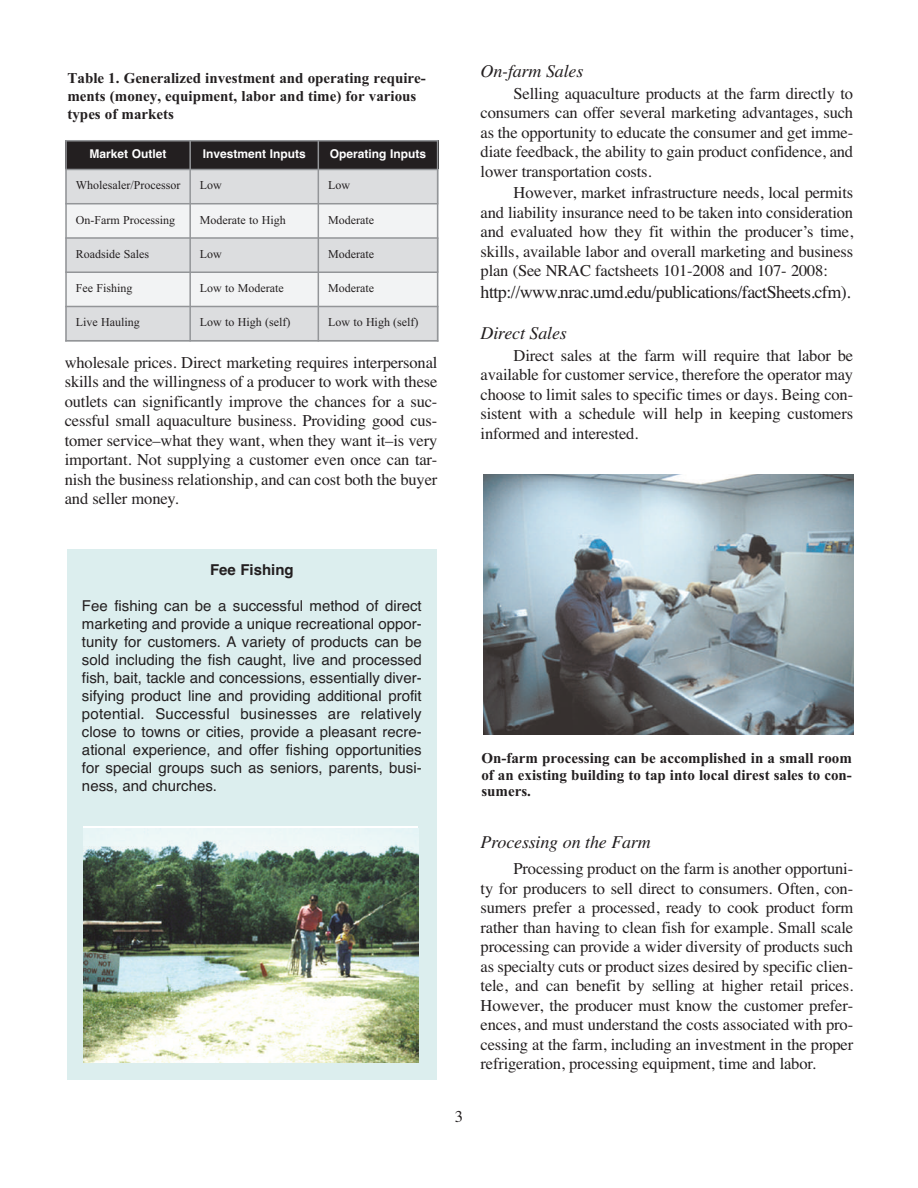
<style>
.page{position:relative;width:918px;height:1188px;background:#fff}
.page>*{position:absolute;margin:0;border:0;box-sizing:border-box;transform-origin:0 0}
.t1{font:18px "Times";letter-spacing:-.03em;color:#231f20}
.t2{font:italic 18px "Times";letter-spacing:-.01em;color:#231f20}
.t3{font:16.5px/19.5px "Times";letter-spacing:-.01em;color:#231f20;text-align:justify}
.t4{font:15px/18px "Helvetica";color:#231f20;text-align:justify}
.t5{font:700 15px/18px "Times New Roman";color:#231f20}
.t6{font:700 15px "Helvetica";color:#231f20}
.t7{font:12px "Times New Roman";color:#231f20}
.t8{font:700 12px "Helvetica";color:#fff}
</style>
<div class="page">
<div style="left:67px;top:549px;width:370px;height:531px;background:#dceeee"></div>
<img style="left:84px;top:829px;width:334px;height:234px">
<img style="left:483px;top:474px;width:371px;height:260px">
<div style="left:65px;top:140px;width:125px;height:29px;background:#231f20"></div>
<div style="left:190px;top:140px;width:128px;height:29px;background:#231f20"></div>
<div style="left:318px;top:140px;width:120px;height:29px;background:#231f20"></div>
<div style="left:65px;top:169px;width:125px;height:35px;background:#dcdddf"></div>
<div style="left:190px;top:169px;width:128px;height:35px;background:#dcdddf"></div>
<div style="left:318px;top:169px;width:120px;height:35px;background:#dcdddf"></div>
<div style="left:65px;top:204px;width:125px;height:34px;background:#f2f3f4"></div>
<div style="left:190px;top:204px;width:128px;height:34px;background:#f2f3f4"></div>
<div style="left:318px;top:204px;width:120px;height:34px;background:#f2f3f4"></div>
<div style="left:65px;top:238px;width:125px;height:34px;background:#dcdddf"></div>
<div style="left:190px;top:238px;width:128px;height:34px;background:#dcdddf"></div>
<div style="left:318px;top:238px;width:120px;height:34px;background:#dcdddf"></div>
<div style="left:65px;top:272px;width:125px;height:34px;background:#f2f3f4"></div>
<div style="left:190px;top:272px;width:128px;height:34px;background:#f2f3f4"></div>
<div style="left:318px;top:272px;width:120px;height:34px;background:#f2f3f4"></div>
<div style="left:65px;top:306px;width:125px;height:35px;background:#dcdddf"></div>
<div style="left:190px;top:306px;width:128px;height:35px;background:#dcdddf"></div>
<div style="left:318px;top:306px;width:120px;height:35px;background:#dcdddf"></div>
<hr style="left:65px;top:140px;width:2px;height:201px;background:#939598">
<hr style="left:189px;top:140px;width:2px;height:201px;background:#939598">
<hr style="left:318px;top:140px;width:1px;height:201px;background:#939598">
<hr style="left:437px;top:140px;width:1px;height:201px;background:#939598">
<hr style="left:65px;top:140px;width:373px;height:1px;background:#939598">
<hr style="left:65px;top:169px;width:373px;height:1px;background:#939598">
<hr style="left:65px;top:203px;width:373px;height:1px;background:#939598">
<hr style="left:65px;top:237px;width:373px;height:2px;background:#939598">
<hr style="left:65px;top:271px;width:373px;height:2px;background:#939598">
<hr style="left:65px;top:306px;width:373px;height:1px;background:#939598">
<hr style="left:65px;top:340px;width:373px;height:1px;background:#939598">
<p class="t5" style="left:67px;top:69px;width:360px">Table 1. Generalized investment and operating require&shy;ments (money, equipment, labor and time) for various types of markets</p>
<p class="t8" style="left:90px;top:147px;width:79px">Market Outlet</p>
<p class="t8" style="left:203px;top:147px;width:104px">Investment Inputs</p>
<p class="t8" style="left:330px;top:147px;width:98px">Operating Inputs</p>
<p class="t7" style="left:76px;top:178px;width:106px">Wholesaler/Processor</p>
<p class="t7" style="left:200px;top:178px;width:23px">Low</p>
<p class="t7" style="left:328px;top:178px;width:23px">Low</p>
<p class="t7" style="left:76px;top:213px;width:101px">On-Farm Processing</p>
<p class="t7" style="left:200px;top:213px;width:87px">Moderate to High</p>
<p class="t7" style="left:328px;top:213px;width:47px">Moderate</p>
<p class="t7" style="left:76px;top:247px;width:75px">Roadside Sales</p>
<p class="t7" style="left:200px;top:247px;width:23px">Low</p>
<p class="t7" style="left:328px;top:247px;width:47px">Moderate</p>
<p class="t7" style="left:76px;top:281px;width:58px">Fee Fishing</p>
<p class="t7" style="left:200px;top:281px;width:85px">Low to Moderate</p>
<p class="t7" style="left:328px;top:281px;width:47px">Moderate</p>
<p class="t7" style="left:76px;top:315px;width:65px">Live Hauling</p>
<p class="t7" style="left:200px;top:315px;width:92px">Low to High (self)</p>
<p class="t7" style="left:328px;top:315px;width:92px">Low to High (self)</p>
<p class="t3" style="left:65px;top:352px;width:374px">wholesale prices. Direct marketing requires interpersonal skills and the willingness of a producer to work with these outlets can significantly improve the chances for a suc&shy;cessful small aquaculture business. Providing good cus&shy;tomer service–what they want, when they want it–is very important. Not supplying a customer even once can tar&shy;nish the business relationship, and can cost both the buyer and seller money.</p>
<p class="t2" style="left:481px;top:60px;width:104px">On-farm Sales</p>
<p class="t3" style="left:481px;top:83px;width:374px;text-indent:33px">Selling aquaculture products at the farm directly to consumers can offer several marketing advantages, such as the opportunity to educate the consumer and get imme&shy;diate feedback, the ability to gain product confidence, and lower transportation costs.</p>
<p class="t3" style="left:481px;top:183px;width:374px;text-indent:33px">However, market infrastructure needs, local permits and liability insurance need to be taken into consideration and evaluated how they fit within the producer’s time, skills, available labor and overall marketing and business plan (See NRAC factsheets 101-2008 and 107- 2008:</p>
<p class="t1" style="left:481px;top:281px;width:372px">http://www.nrac.umd.edu/publications/factSheets.cfm).</p>
<p class="t2" style="left:481px;top:323px;width:88px">Direct Sales</p>
<p class="t3" style="left:481px;top:345px;width:374px;text-indent:33px">Direct sales at the farm will require that labor be available for customer service, therefore the operator may choose to limit sales to specific times or days. Being con&shy;sistent with a schedule will help in keeping customers informed and interested.</p>
<p class="t6" style="left:210px;top:561px;width:85px">Fee Fishing</p>
<p class="t4" style="left:82px;top:597px;width:341px">Fee fishing can be a successful method of direct marketing and provide a unique recreational oppor&shy;tunity for customers. A variety of products can be sold including the fish caught, live and processed fish, bait, tackle and concessions, essentially diver&shy;sifying product line and providing additional profit potential. Successful businesses are relatively close to towns or cities, provide a pleasant recre&shy;ational experience, and offer fishing opportunities for special groups such as seniors, parents, busi&shy;ness, and churches.</p>
<p class="t3" style="left:455px;top:1106px;width:10px">3</p>
<p class="t5" style="left:481px;top:750px;width:372px;line-height:16.5px;text-align:justify">On-farm processing can be accomplished in a small room of an existing building to tap into local direst sales to con&shy;sumers.</p>
<p class="t2" style="left:481px;top:832px;width:172px">Processing on the Farm</p>
<p class="t3" style="left:481px;top:859px;width:374px;text-indent:33px">Processing product on the farm is another opportuni&shy;ty for producers to sell direct to consumers. Often, con&shy;sumers prefer a processed, ready to cook product form rather than having to clean fish for example. Small scale processing can provide a wider diversity of products such as specialty cuts or product sizes desired by specific clien&shy;tele, and can benefit by selling at higher retail prices.<br>However, the producer must know the customer prefer&shy;ences, and must understand the costs associated with pro&shy;cessing at the farm, including an investment in the proper refrigeration, processing equipment, time and labor.</p>
</div>
